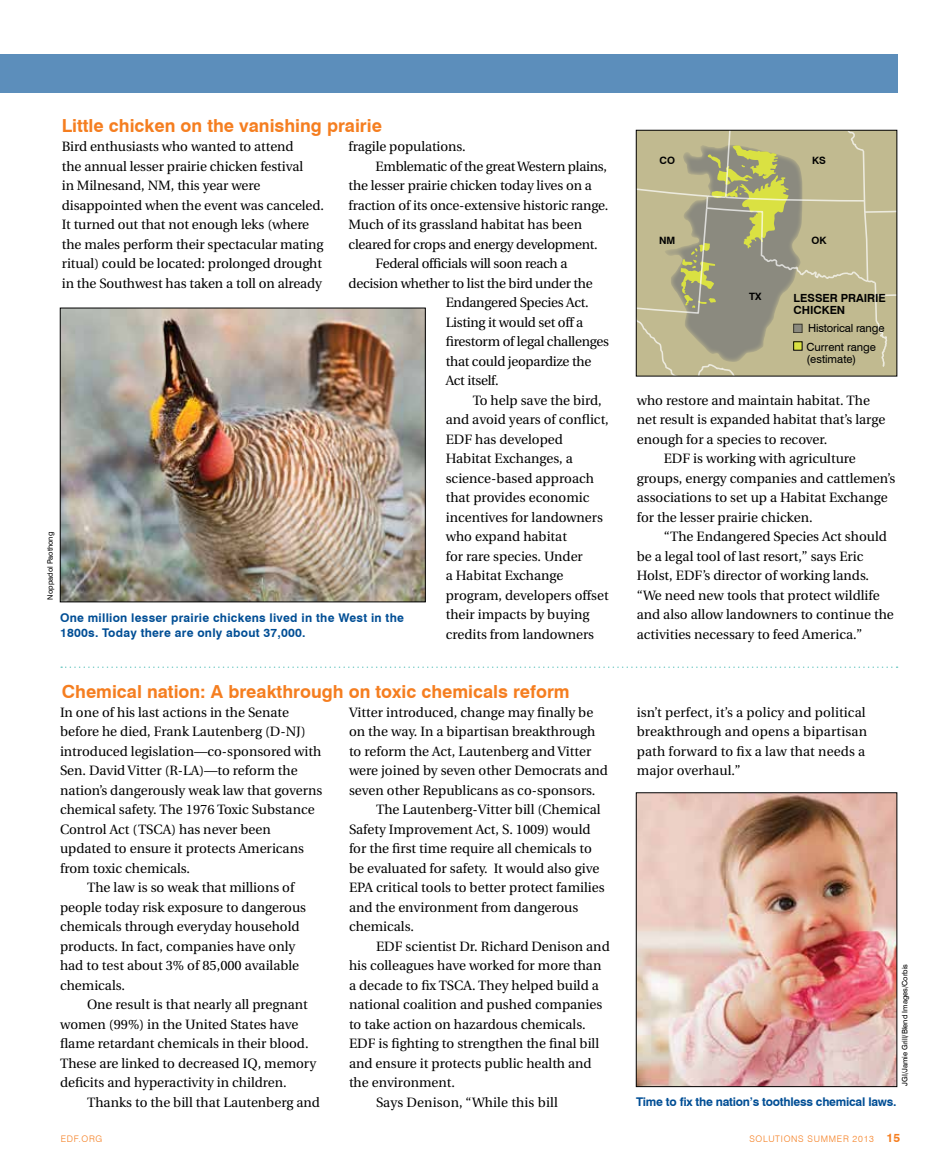
<style>
.page{position:relative;width:945px;height:1161px;background:#fff}
.page>*{position:absolute;margin:0;border:0;box-sizing:border-box;transform-origin:0 0}
.t1{font:700 18px "Swiss 721 BT";color:#f57e20}
.t2{font:13.5px/19.5px "Utopia";color:#000}
.t3{font:13.5px "Utopia";letter-spacing:-.02em;color:#000}
.t4{font:700 12px/15px "Swiss 721 BT";letter-spacing:.02em;color:#004e95}
.t5{font:700 12px "Swiss 721 BT";letter-spacing:-.02em;color:#004e95}
.t6{font:11.25px/18.8px "Swiss 721 BT";color:#000}
.t7{font:700 11.25px/12px "Swiss 721 BT";letter-spacing:-.005em;color:#000}
.t8{font:700 10.05px "Swiss 721 BT";color:#000}
.t9{font:300 9px "Swiss 721 BT";letter-spacing:.08em;color:#f57e20}
.t10{font:7.5px "Swiss 721 BT";color:#000}
.s1{font-weight:700;font-size:12px}
</style>
<div class="page">
<div style="left:0;top:54px;width:898px;height:39px;background:#5c8ebb"></div>
<img style="left:62px;top:310px;width:362px;height:290px">
<div style="left:60px;top:308px;width:366px;height:294px;border:1px solid #000"></div>
<svg style="left:61px;top:666px;width:837px;height:2px"></svg>
<img style="left:638px;top:795px;width:257px;height:290px">
<div style="left:636px;top:793px;width:261px;height:294px;border:1px solid #000"></div>
<svg style="left:638px;top:132px;width:257px;height:242px;background:#b5b089"></svg>
<div style="left:794px;top:324px;width:8px;height:9px;background:#8b8a7f"></div>
<div style="left:794px;top:342px;width:8px;height:8px;background:#dae142"></div>
<div style="left:793px;top:341px;width:9px;height:10px;border:1px solid #000"></div>
<div style="left:636px;top:130px;width:261px;height:246px;border:1px solid #000"></div>
<h1 class="t1" style="left:62px;top:115px;width:322px">Little chicken on the vanishing prairie</h1>
<p class="t2" style="left:62px;top:137px;width:264px">Bird enthusiasts who wanted to attend<br>the annual lesser prairie chicken festival<br>in Milnesand, NM, this year were disappointed when the event was canceled.<br>It turned out that not enough leks (where the males perform their spectacular mating ritual) could be located: prolonged drought in the Southwest has taken a toll on already</p>
<p class="t2" style="left:349px;top:137px;width:119px">fragile populations.</p>
<p class="t3" style="left:376px;top:159px;width:233px">Emblematic of the great Western plains,</p>
<p class="t2" style="left:349px;top:176px;width:245px">the lesser prairie chicken today lives on a</p>
<p class="t2" style="left:349px;top:196px;width:261px">fraction of its once-extensive historic range.</p>
<p class="t2" style="left:349px;top:215px;width:235px">Much of its grassland habitat has been</p>
<p class="t3" style="left:349px;top:237px;width:251px">cleared for crops and energy development.</p>
<p class="t3" style="left:376px;top:256px;width:193px">Federal officials will soon reach a</p>
<p class="t3" style="left:349px;top:276px;width:246px">decision whether to list the bird under the</p>
<p class="t3" style="left:446px;top:295px;width:144px">Endangered Species Act.</p>
<p class="t3" style="left:446px;top:315px;width:139px">Listing it would set off a</p>
<p class="t3" style="left:446px;top:334px;width:165px">firestorm of legal challenges</p>
<p class="t3" style="left:446px;top:354px;width:147px">that could jeopardize the</p>
<p class="t3" style="left:446px;top:373px;width:55px">Act itself.</p>
<p class="t2" style="left:473px;top:391px;width:131px">To help save the bird,</p>
<p class="t2" style="left:446px;top:410px;width:165px">and avoid years of conflict,</p>
<p class="t2" style="left:446px;top:430px;width:119px">EDF has developed</p>
<p class="t2" style="left:446px;top:449px;width:129px">Habitat Exchanges, a</p>
<p class="t2" style="left:446px;top:469px;width:150px">science-based approach</p>
<p class="t2" style="left:446px;top:488px;width:145px">that provides economic</p>
<p class="t2" style="left:446px;top:508px;width:159px">incentives for landowners</p>
<p class="t2" style="left:446px;top:527px;width:123px">who expand habitat</p>
<p class="t2" style="left:446px;top:547px;width:139px">for rare species. Under</p>
<p class="t2" style="left:446px;top:566px;width:119px">a Habitat Exchange</p>
<p class="t2" style="left:446px;top:586px;width:164px">program, developers offset</p>
<p class="t2" style="left:446px;top:605px;width:145px">their impacts by buying</p>
<p class="t2" style="left:446px;top:625px;width:150px">credits from landowners</p>
<p class="t10" style="left:46px;top:600px;width:69px;rotate:-90deg">Noppadol Paothong</p>
<p class="t4" style="left:60px;top:610px;width:345px">One million lesser prairie chickens lived in the West in the<br>1800s. Today there are only about 37,000.</p>
<h1 class="t1" style="left:62px;top:680px;width:509px">Chemical nation: A breakthrough on toxic chemicals reform</h1>
<p class="t8" style="left:660px;top:154px;width:17px">CO</p>
<p class="t8" style="left:812px;top:154px;width:15px">KS</p>
<p class="t8" style="left:659px;top:235px;width:18px">NM</p>
<p class="t8" style="left:749px;top:290px;width:14px">TX</p>
<p class="t8" style="left:811px;top:235px;width:17px">OK</p>
<p class="t7" style="left:794px;top:292px;width:94px">LESSER PRAIRIE<br>CHICKEN</p>
<p class="t6" style="left:807px;top:319px;width:79px">Historical range<br>Current range</p>
<p class="t6" style="left:807px;top:349px;width:51px">(estimate)</p>
<p class="t2" style="left:637px;top:391px;width:235px">who restore and maintain habitat. The</p>
<p class="t2" style="left:637px;top:410px;width:250px">net result is expanded habitat that’s large</p>
<p class="t2" style="left:637px;top:430px;width:192px">enough for a species to recover.</p>
<p class="t2" style="left:664px;top:449px;width:194px">EDF is working with agriculture</p>
<p class="t2" style="left:637px;top:469px;width:260px">groups, energy companies and cattlemen’s</p>
<p class="t2" style="left:637px;top:488px;width:253px">associations to set up a Habitat Exchange</p>
<p class="t2" style="left:637px;top:508px;width:177px">for the lesser prairie chicken.</p>
<p class="t2" style="left:664px;top:527px;width:225px">“The Endangered Species Act should</p>
<p class="t2" style="left:637px;top:547px;width:228px">be a legal tool of last resort,” says Eric</p>
<p class="t2" style="left:637px;top:566px;width:234px">Holst, EDF’s director of working lands.</p>
<p class="t2" style="left:637px;top:586px;width:244px">“We need new tools that protect wildlife</p>
<p class="t2" style="left:637px;top:605px;width:259px">and also allow landowners to continue the</p>
<p class="t2" style="left:637px;top:625px;width:227px">activities necessary to feed America.”</p>
<p class="t2" style="left:60px;top:703px;width:231px">In one of his last actions in the Senate</p>
<p class="t2" style="left:60px;top:722px;width:247px">before he died, Frank Lautenberg (D-NJ)</p>
<p class="t2" style="left:60px;top:742px;width:263px">introduced legislation—co-sponsored with</p>
<p class="t2" style="left:60px;top:761px;width:239px">Sen. David Vitter (R-LA)—to reform the</p>
<p class="t2" style="left:60px;top:781px;width:264px">nation’s dangerously weak law that governs</p>
<p class="t2" style="left:60px;top:800px;width:256px">chemical safety. The 1976 Toxic Substance</p>
<p class="t2" style="left:60px;top:820px;width:212px">Control Act (TSCA) has never been</p>
<p class="t2" style="left:60px;top:839px;width:245px">updated to ensure it protects Americans</p>
<p class="t2" style="left:60px;top:859px;width:132px">from toxic chemicals.</p>
<p class="t2" style="left:87px;top:878px;width:209px">The law is so weak that millions of</p>
<p class="t2" style="left:60px;top:898px;width:248px">people today risk exposure to dangerous</p>
<p class="t2" style="left:60px;top:917px;width:241px">chemicals through everyday household</p>
<p class="t2" style="left:60px;top:937px;width:237px">products. In fact, companies have only</p>
<p class="t2" style="left:60px;top:956px;width:241px">had to test about 3% of 85,000 available</p>
<p class="t2" style="left:60px;top:976px;width:66px">chemicals.</p>
<p class="t2" style="left:87px;top:995px;width:222px">One result is that nearly all pregnant</p>
<p class="t2" style="left:60px;top:1015px;width:240px">women (99%) in the United States have</p>
<p class="t2" style="left:60px;top:1034px;width:250px">flame retardant chemicals in their blood.</p>
<p class="t2" style="left:60px;top:1054px;width:258px">These are linked to decreased IQ, memory</p>
<p class="t2" style="left:60px;top:1073px;width:228px">deficits and hyperactivity in children.</p>
<p class="t2" style="left:87px;top:1093px;width:235px">Thanks to the bill that Lautenberg and</p>
<p class="t2" style="left:349px;top:703px;width:246px">Vitter introduced, change may finally be</p>
<p class="t2" style="left:349px;top:722px;width:248px">on the way. In a bipartisan breakthrough</p>
<p class="t2" style="left:349px;top:742px;width:244px">to reform the Act, Lautenberg and Vitter</p>
<p class="t2" style="left:349px;top:761px;width:261px">were joined by seven other Democrats and</p>
<p class="t2" style="left:349px;top:781px;width:248px">seven other Republicans as co-sponsors.</p>
<p class="t2" style="left:376px;top:800px;width:226px">The Lautenberg-Vitter bill (Chemical</p>
<p class="t2" style="left:349px;top:820px;width:243px">Safety Improvement Act, S. 1009) would</p>
<p class="t2" style="left:349px;top:839px;width:244px">for the first time require all chemicals to</p>
<p class="t2" style="left:349px;top:859px;width:252px">be evaluated for safety. It would also give</p>
<p class="t2" style="left:349px;top:878px;width:257px">EPA critical tools to better protect families</p>
<p class="t2" style="left:349px;top:898px;width:231px">and the environment from dangerous</p>
<p class="t2" style="left:349px;top:917px;width:66px">chemicals.</p>
<p class="t2" style="left:376px;top:937px;width:235px">EDF scientist Dr. Richard Denison and</p>
<p class="t2" style="left:349px;top:956px;width:254px">his colleagues have worked for more than</p>
<p class="t2" style="left:349px;top:976px;width:251px">a decade to fix TSCA. They helped build a</p>
<p class="t2" style="left:349px;top:995px;width:255px">national coalition and pushed companies</p>
<p class="t2" style="left:349px;top:1015px;width:238px">to take action on hazardous chemicals.</p>
<p class="t2" style="left:349px;top:1034px;width:252px">EDF is fighting to strengthen the final bill</p>
<p class="t2" style="left:349px;top:1054px;width:244px">and ensure it protects public health and</p>
<p class="t2" style="left:349px;top:1073px;width:108px">the environment.</p>
<p class="t2" style="left:376px;top:1093px;width:183px">Says Denison, “While this bill</p>
<p class="t5" style="left:636px;top:1094px;width:262px">Time to fix the nation’s toothless chemical laws.</p>
<p class="t2" style="left:637px;top:703px;width:232px">isn’t perfect, it’s a policy and political breakthrough and opens a bipartisan path forward to fix a law that needs a major overhaul.”</p>
<p class="t10" style="left:900px;top:1086px;width:123px;rotate:-90deg">JGI/Jamie Grill/Blend Images/Corbis</p>
<p class="t9" style="left:61px;top:1133px;width:43px">EDF.ORG</p>
<p class="t9" style="left:749px;top:1133px;width:153px">SOLUTIONS SUMMER 2013 <span class="s1">15</span></p>
</div>
